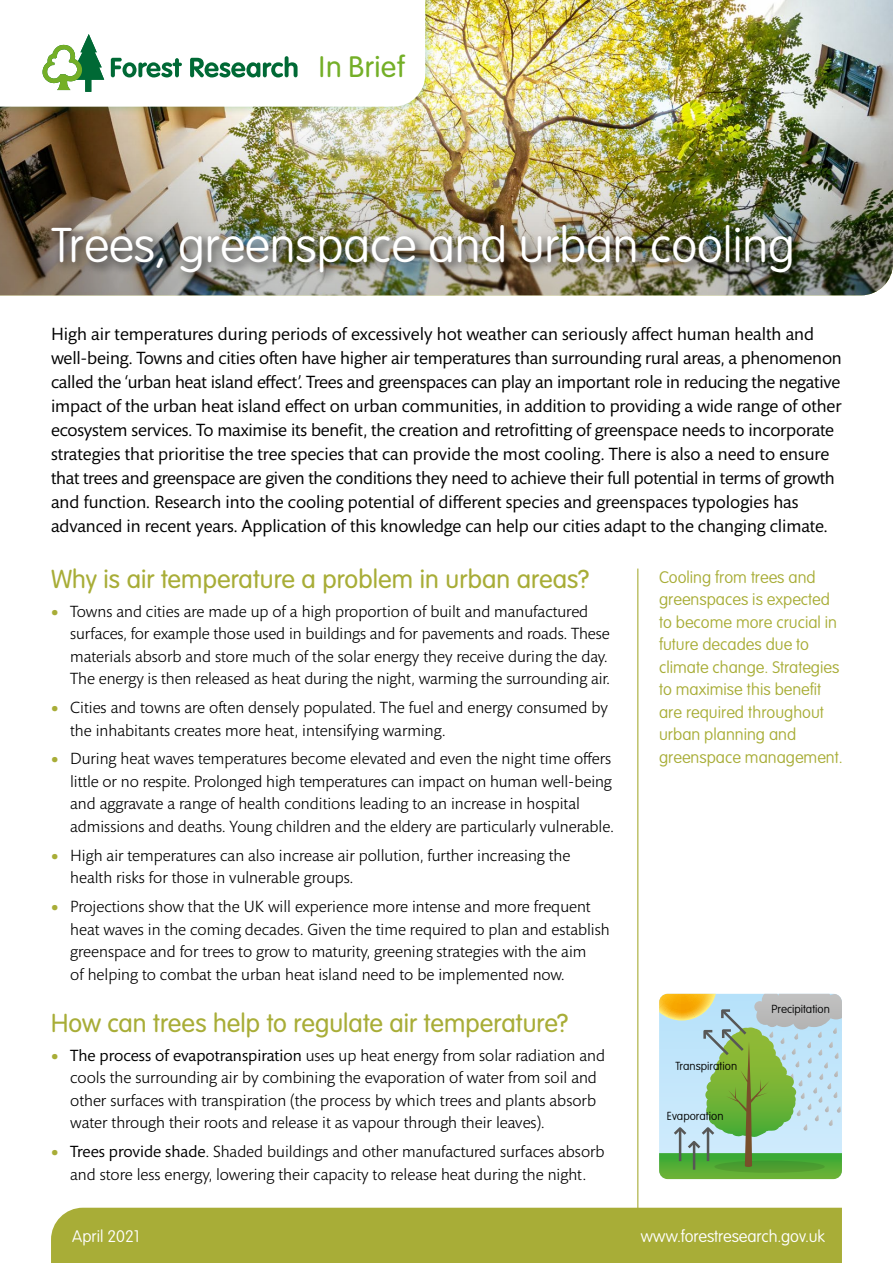
<style>
.page{position:relative;width:893px;height:1263px;background:#fff}
.page>*{position:absolute;margin:0;border:0;box-sizing:border-box;transform-origin:0 0}
.fc-h-cover-title{font:300 48px "VAG Rounded Next";color:#fff}
.fc-h-cover-title-2{font:29.1px "VAG Rounded Next";letter-spacing:.01em;color:#74af27}
.fc-body-cover{font:25.5px "VAG Rounded Next";letter-spacing:.005em;color:#a8ad37}
.fc-body-cover-2{font:18px/24px "Mundo Sans Pro";letter-spacing:-.005em;color:#000}
.fc-body-cover-3{font:16.5px/22.5px "Mundo Sans Pro";color:#000}
.fc-body-cover-4{font:300 16.5px/22.5px "VAG Rounded Next";color:#a8ad37}
.t1{font:300 16.5px "VAG Rounded Next";letter-spacing:-.005em;color:#fff}
.t2{font:300 11.55px "VAG Rounded Next";color:#000}
.s1{font-size:25.5px;color:#a8ad37}
.s2{font-style:inherit}
</style>
<div class="page">
<img style="left:434px;top:0;width:459px;height:56px">
<img style="left:0;top:56px;width:893px;height:239px">
<svg style="left:659px;top:994px;width:183px;height:185px;background:#a2c9a4"></svg>
<div style="left:51px;top:1208px;width:791px;height:55px;background:#a8ad37"></div>
<div style="left:47px;top:220px;width:758px;height:65px;background:#000;opacity:.75"></div>
<hr style="left:637px;top:568px;width:1px;height:641px;background:#a8ad37">
<div style="left:0;top:0;width:434px;height:116px;background:#0a8b38;opacity:.3"></div>
<svg style="left:0;top:0;width:425px;height:107px"></svg>
<svg style="left:43px;top:34px;width:61px;height:58px"></svg>
<svg style="left:111px;top:58px;width:71px;height:19px"></svg>
<svg style="left:190px;top:56px;width:108px;height:21px"></svg>
<p class="fc-h-cover-title-2" style="left:319px;top:50px;width:87px">In Brief</p>
<p class="fc-h-cover-title" style="left:52px;top:217px;width:745px">Trees, greenspace and urban cooling</p>
<p class="fc-body-cover-2" style="left:51px;top:322px;width:792px">High air temperatures during periods of excessively hot weather can seriously affect human health and well-being. Towns and cities often have higher air temperatures than surrounding rural areas, a phenomenon called the ‘urban heat island effect’. Trees and greenspaces can play an important role in reducing the negative impact of the urban heat island effect on urban communities, in addition to providing a wide range of other ecosystem services. To maximise its benefit, the creation and retrofitting of greenspace needs to incorporate strategies that prioritise the tree species that can provide the most cooling. There is also a need to ensure that trees and greenspace are given the conditions they need to achieve their full potential in terms of growth and function. Research into the cooling potential of different species and greenspaces typologies has advanced in recent years. Application of this knowledge can help our cities adapt to the changing climate.</p>
<p class="fc-body-cover" style="left:51px;top:564px;width:540px">Why is air temperature a problem in urban areas?</p>
<p class="fc-body-cover-3" style="left:70px;top:600px;width:541px;text-indent:-19px"><span class="s1">•</span> Towns and cities are made up of a high proportion of built and manufactured surfaces, for example those used in buildings and for pavements and roads. These materials absorb and store much of the solar energy they receive during the day.<br>The energy is then released as heat during the night, warming the surrounding air.</p>
<p class="fc-body-cover-3" style="left:70px;top:696px;width:539px;text-indent:-19px"><span class="s1">•</span> Cities and towns are often densely populated. The fuel and energy consumed by the inhabitants creates more heat, intensifying warming.</p>
<p class="fc-body-cover-3" style="left:70px;top:747px;width:545px;text-indent:-19px"><span class="s1">•</span> During heat waves temperatures become elevated and even the night time offers little or no respite. Prolonged high temperatures can impact on human well-being and aggravate a range of health conditions leading to an increase in hospital admissions and deaths. Young children and the eldery are particularly vulnerable.</p>
<p class="fc-body-cover-3" style="left:70px;top:844px;width:502px;text-indent:-19px"><span class="s1">•</span> High air temperatures can also increase air pollution, further increasing the health risks for those in vulnerable groups.</p>
<p class="fc-body-cover-3" style="left:70px;top:895px;width:541px;text-indent:-19px"><span class="s1">•</span> Projections show that the UK will experience more intense and more frequent heat waves in the coming decades. Given the time required to plan and establish greenspace and for trees to grow to maturity, greening strategies with the aim<br>of helping to combat the urban heat island need to be implemented now.</p>
<p class="fc-body-cover" style="left:51px;top:1008px;width:519px">How can trees help to regulate air temperature?</p>
<p class="fc-body-cover-3" style="left:70px;top:1044px;width:536px;text-indent:-19px"><span class="s1">•</span> <span class="s2">The process of evapotranspiration</span> uses up heat energy from solar radiation and cools the surrounding air by combining the evaporation of water from soil and other surfaces with transpiration (the process by which trees and plants absorb water through their roots and release it as vapour through their leaves).</p>
<p class="fc-body-cover-3" style="left:51px;top:1140px;width:555px;text-align:center"><span class="s1">•</span> <span class="s2">Trees provide shade</span>. Shaded buildings and other manufactured surfaces absorb and store less energy, lowering their capacity to release heat during the night.</p>
<p class="fc-body-cover-4" style="left:659px;top:566px;width:185px">Cooling from trees and greenspaces is expected to become more crucial in future decades due to climate change. Strategies to maximise this benefit are required throughout urban planning and greenspace management.</p>
<p class="t2" style="left:675px;top:1059px;width:63px">Transpiration</p>
<p class="t2" style="left:667px;top:1109px;width:58px">Evaporation</p>
<p class="t2" style="left:771px;top:1002px;width:60px">Precipitation</p>
<p class="t1" style="left:72px;top:1227px;width:69px">April 2021</p>
<p class="t1" style="left:641px;top:1227px;width:186px">www.forestresearch.gov.uk</p>
</div>
